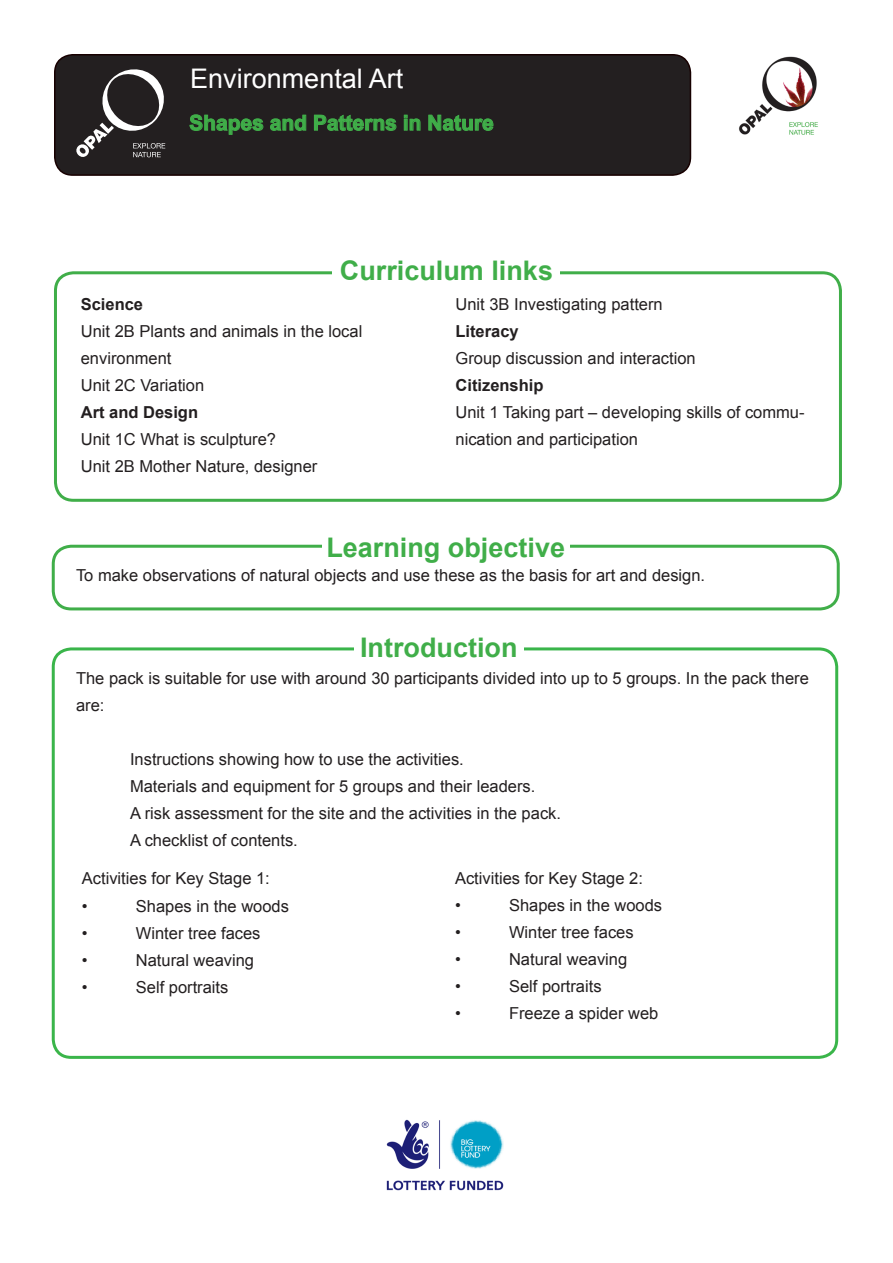
<style>
.page{position:relative;width:893px;height:1263px;background:#fff}
.page>*{position:absolute;margin:0;border:0;box-sizing:border-box;transform-origin:0 0}
.Paragraph_Style_3{font:700 27px "Arial";color:#40ae49}
.Paragraph_Style_1{font:27px "Arial";color:#fff}
.Paragraph_Style_2{font:700 21px "Arial";color:#40ae49}
.Paragraph_Style_4{font:16.5px/27px "Arial";color:#231f20}
.Paragraph_Style_4-2{font:700 16.5px "Arial";color:#231f20}
</style>
<div class="page">
<img style="left:739px;top:56px;width:79px;height:79px">
<img style="left:386px;top:1119px;width:118px;height:72px">
<div style="left:52px;top:647px;width:786px;height:412px;border:3px solid #3ab54a;border-radius:18px"></div>
<div style="left:354px;top:637px;width:170px;height:21px;background:#fff"></div>
<div style="left:55px;top:55px;width:635px;height:120px;background:#231f20;border-radius:18px"></div>
<div style="left:54px;top:54px;width:637px;height:122px;border:2px solid #170000;border-radius:18px"></div>
<svg style="left:76px;top:69px;width:89px;height:88px"></svg>
<div style="left:54px;top:271px;width:788px;height:231px;border:3px solid #40ae49;border-radius:18px"></div>
<div style="left:333px;top:260px;width:227px;height:22px;background:#fff"></div>
<div style="left:52px;top:545px;width:788px;height:65px;border:3px solid #40ae49;border-radius:18px"></div>
<div style="left:322px;top:537px;width:248px;height:21px;background:#fff"></div>
<svg style="left:189px;top:114px;width:75px;height:21px"></svg>
<svg style="left:270px;top:114px;width:36px;height:17px"></svg>
<svg style="left:314px;top:114px;width:83px;height:17px"></svg>
<svg style="left:404px;top:115px;width:17px;height:16px"></svg>
<svg style="left:428px;top:114px;width:66px;height:17px"></svg>
<p class="Paragraph_Style_1" style="left:190px;top:61px;width:215px">Environmental Art</p>
<p class="Paragraph_Style_2" style="left:189px;top:109px;width:306px">Shapes and Patterns in Nature</p>
<p class="Paragraph_Style_3" style="left:340px;top:253px;width:215px">Curriculum links</p>
<p class="Paragraph_Style_4-2" style="left:81px;top:293px;width:64px">Science</p>
<p class="Paragraph_Style_4" style="left:81px;top:318px;width:283px">Unit 2B Plants and animals in the local</p>
<p class="Paragraph_Style_4" style="left:81px;top:345px;width:92px">environment</p>
<p class="Paragraph_Style_4" style="left:81px;top:372px;width:125px">Unit 2C Variation</p>
<p class="Paragraph_Style_4-2" style="left:81px;top:401px;width:119px">Art and Design</p>
<p class="Paragraph_Style_4" style="left:81px;top:426px;width:197px">Unit 1C What is sculpture?</p>
<p class="Paragraph_Style_4" style="left:81px;top:453px;width:238px">Unit 2B Mother Nature, designer</p>
<p class="Paragraph_Style_4" style="left:455px;top:291px;width:209px">Unit 3B Investigating pattern</p>
<p class="Paragraph_Style_4-2" style="left:455px;top:320px;width:65px">Literacy</p>
<p class="Paragraph_Style_4" style="left:455px;top:345px;width:242px">Group discussion and interaction</p>
<p class="Paragraph_Style_4-2" style="left:455px;top:374px;width:90px">Citizenship</p>
<p class="Paragraph_Style_4" style="left:455px;top:399px;width:351px">Unit 1 Taking part – developing skills of commu&shy;nication and participation</p>
<p class="Paragraph_Style_3" style="left:326px;top:529px;width:240px">Learning objective</p>
<p class="Paragraph_Style_4" style="left:76px;top:562px;width:631px">To make observations of natural objects and use these as the basis for art and design.</p>
<p class="Paragraph_Style_3" style="left:360px;top:630px;width:159px">Introduction</p>
<p class="Paragraph_Style_4" style="left:76px;top:665px;width:734px">The pack is suitable for use with around 30 participants divided into up to 5 groups. In the pack there are:</p>
<p class="Paragraph_Style_4" style="left:130px;top:746px;width:335px">Instructions showing how to use the activities.</p>
<p class="Paragraph_Style_4" style="left:130px;top:773px;width:407px">Materials and equipment for 5 groups and their leaders.</p>
<p class="Paragraph_Style_4" style="left:130px;top:800px;width:433px">A risk assessment for the site and the activities in the pack.</p>
<p class="Paragraph_Style_4" style="left:130px;top:827px;width:169px">A checklist of contents.</p>
<p class="Paragraph_Style_4" style="left:82px;top:865px;width:190px">Activities for Key Stage 1:</p>
<p class="Paragraph_Style_4" style="left:82px;top:892px;width:7px">•</p>
<p class="Paragraph_Style_4" style="left:136px;top:892px;width:155px">Shapes in the woods</p>
<p class="Paragraph_Style_4" style="left:82px;top:919px;width:7px">•</p>
<p class="Paragraph_Style_4" style="left:136px;top:919px;width:126px">Winter tree faces</p>
<p class="Paragraph_Style_4" style="left:82px;top:946px;width:7px">•</p>
<p class="Paragraph_Style_4" style="left:136px;top:946px;width:120px">Natural weaving</p>
<p class="Paragraph_Style_4" style="left:82px;top:973px;width:7px">•</p>
<p class="Paragraph_Style_4" style="left:136px;top:973px;width:94px">Self portraits</p>
<p class="Paragraph_Style_4" style="left:455px;top:865px;width:190px">Activities for Key Stage 2:</p>
<p class="Paragraph_Style_4" style="left:455px;top:892px;width:7px">•</p>
<p class="Paragraph_Style_4" style="left:509px;top:892px;width:155px">Shapes in the woods</p>
<p class="Paragraph_Style_4" style="left:455px;top:919px;width:7px">•</p>
<p class="Paragraph_Style_4" style="left:509px;top:919px;width:126px">Winter tree faces</p>
<p class="Paragraph_Style_4" style="left:455px;top:946px;width:7px">•</p>
<p class="Paragraph_Style_4" style="left:509px;top:946px;width:120px">Natural weaving</p>
<p class="Paragraph_Style_4" style="left:455px;top:973px;width:7px">•</p>
<p class="Paragraph_Style_4" style="left:509px;top:973px;width:94px">Self portraits</p>
<p class="Paragraph_Style_4" style="left:455px;top:1000px;width:7px">•</p>
<p class="Paragraph_Style_4" style="left:509px;top:1000px;width:151px">Freeze a spider web</p>
</div>
